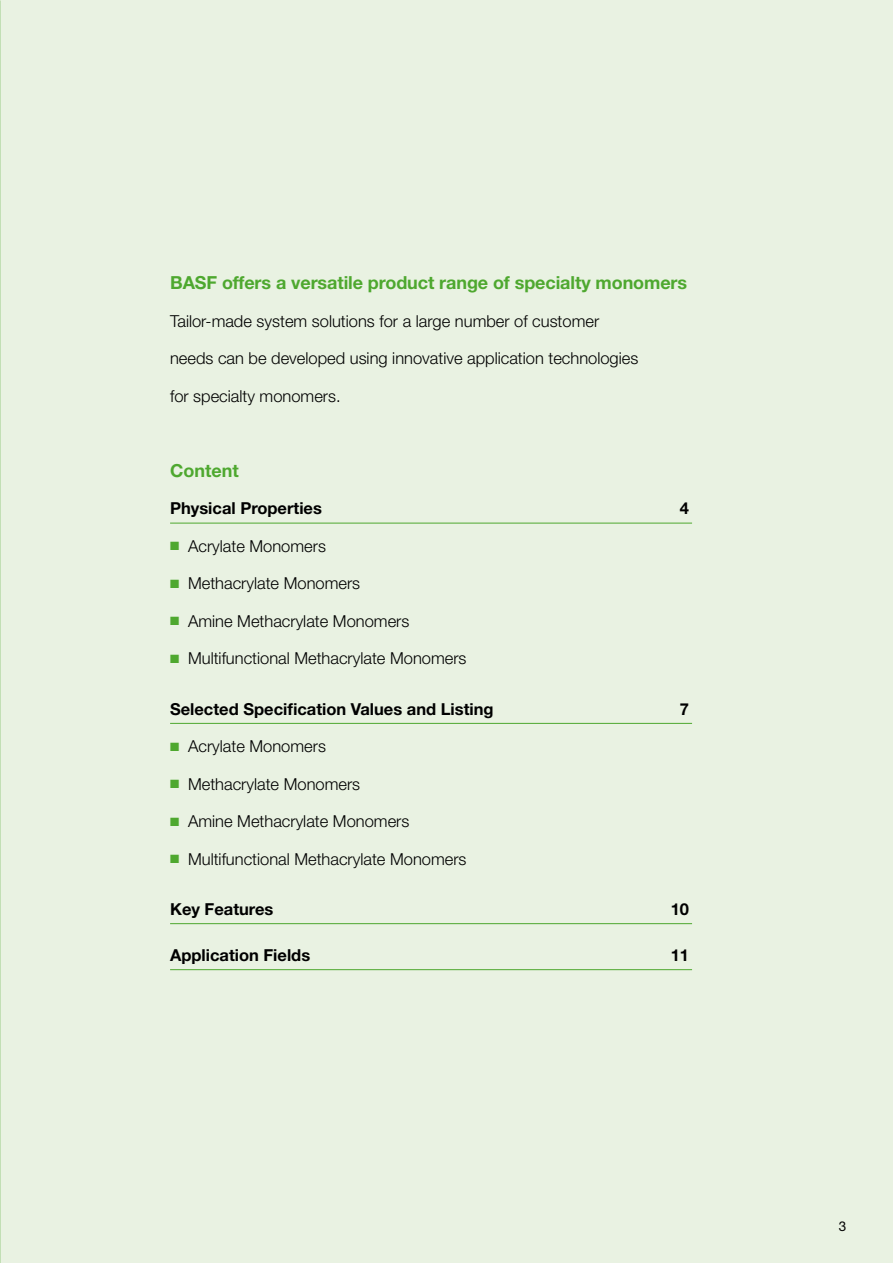
<style>
.page{position:relative;width:893px;height:1263px;background:#e9f2e2}
.page>*{position:absolute;margin:0;border:0;box-sizing:border-box;transform-origin:0 0}
.t1{font:700 18px "Helvetica Neue LT";letter-spacing:-.005em;color:#4ea82f}
.t2{font:300 16.5px "Helvetica Neue LT";color:#000}
.t3{font:700 16.5px "Helvetica Neue LT";color:#000}
.t4{font:13.5px "Helvetica Neue LT";color:#000}
.s1{color:#4ea82f}
</style>
<div class="page">
<hr style="left:170px;top:523px;width:522px;height:1px;background:#4ea82f">
<hr style="left:170px;top:723px;width:522px;height:1px;background:#4ea82f">
<hr style="left:170px;top:923px;width:522px;height:1px;background:#4ea82f">
<hr style="left:170px;top:969px;width:522px;height:1px;background:#4ea82f">
<p class="t1" style="left:170px;top:272px;width:519px">BASF offers a versatile product range of specialty monomers</p>
<p class="t2" style="left:170px;top:311px;width:431px">Tailor-made system solutions for a large number of customer</p>
<p class="t2" style="left:170px;top:348px;width:470px">needs can be developed using innovative application technologies</p>
<p class="t2" style="left:170px;top:386px;width:172px">for specialty monomers.</p>
<p class="t1" style="left:170px;top:459px;width:70px">Content</p>
<p class="t3" style="left:170px;top:498px;width:153px">Physical Properties</p>
<p class="t3" style="left:680px;top:498px;width:11px">4</p>
<p class="t2" style="left:170px;top:536px;width:157px"><span class="s1">■</span> Acrylate Monomers</p>
<p class="t2" style="left:170px;top:573px;width:192px"><span class="s1">■</span> Methacrylate Monomers</p>
<p class="t2" style="left:170px;top:611px;width:241px"><span class="s1">■</span> Amine Methacrylate Monomers</p>
<p class="t2" style="left:170px;top:648px;width:298px"><span class="s1">■</span> Multifunctional Methacrylate Monomers</p>
<p class="t3" style="left:170px;top:698px;width:325px">Selected Specification Values and Listing</p>
<p class="t3" style="left:680px;top:698px;width:11px">7</p>
<p class="t2" style="left:170px;top:736px;width:157px"><span class="s1">■</span> Acrylate Monomers</p>
<p class="t2" style="left:170px;top:774px;width:192px"><span class="s1">■</span> Methacrylate Monomers</p>
<p class="t2" style="left:170px;top:811px;width:241px"><span class="s1">■</span> Amine Methacrylate Monomers</p>
<p class="t2" style="left:170px;top:849px;width:298px"><span class="s1">■</span> Multifunctional Methacrylate Monomers</p>
<p class="t3" style="left:170px;top:899px;width:105px">Key Features</p>
<p class="t3" style="left:671px;top:899px;width:20px">10</p>
<p class="t3" style="left:170px;top:945px;width:142px">Application Fields</p>
<p class="t3" style="left:671px;top:945px;width:20px">11</p>
<p class="t4" style="left:839px;top:1218px;width:9px">3</p>
</div>
